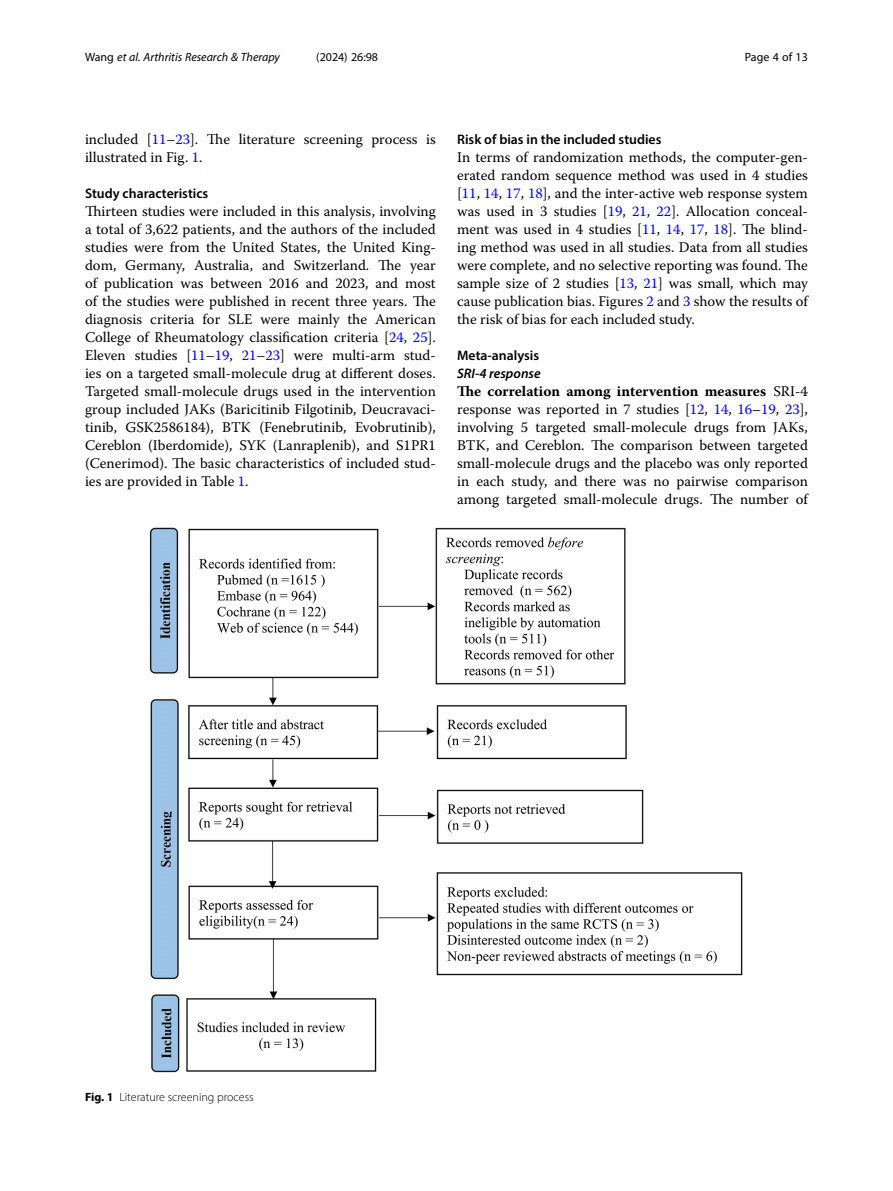
<style>
.page{position:relative;width:893px;height:1191px;background:#fff}
.page>*{position:absolute;margin:0;border:0;box-sizing:border-box;transform-origin:0 0}
.Body_Text{font:14.7px/18px "Warnock Pro";color:#000;text-align:justify}
.Formalpara_RuninHead{font:14.7px/18px "Warnock Pro";color:#000;text-align:justify}
.Head_2{font:600 13.8px "Myriad Pro";color:#000}
.Head_3_after_2{font:italic 600 13.8px "Myriad Pro";color:#000}
.t1{font:italic 12px "Myriad Pro";color:#000}
.Figure_Caption{font:300 12px "Myriad Pro";color:#000}
.t2{font:12px "Myriad Pro";color:#000}
.s1{font-style:normal}
.s2{color:#00f}
.s3{font-weight:700}
</style>
<div class="page">
<img style="left:149px;top:527px;width:594px;height:546px">
<p class="t1" style="left:85px;top:50px;width:196px"><span class="s1">Wang</span> et al. Arthritis Research &amp; Therapy</p>
<p class="t2" style="left:316px;top:50px;width:63px">(2024) 26:98</p>
<p class="t2" style="left:745px;top:50px;width:65px">Page 4 of 13</p>
<p class="Body_Text" style="left:85px;top:130px;width:352px">included [<span class="s2">11</span>–<span class="s2">23</span>]. The literature screening process is illustrated in Fig. <span class="s2">1</span>.</p>
<p class="Head_2" style="left:85px;top:185px;width:125px">Study characteristics</p>
<p class="Body_Text" style="left:85px;top:202px;width:352px">Thirteen studies were included in this analysis, involving a total of 3,622 patients, and the authors of the included studies were from the United States, the United King&shy;dom, Germany, Australia, and Switzerland. The year of publication was between 2016 and 2023, and most of the studies were published in recent three years. The diagnosis criteria for SLE were mainly the American College of Rheumatology classification criteria [<span class="s2">24</span>, <span class="s2">25</span>].<br>Eleven studies [<span class="s2">11</span>–<span class="s2">19</span>, <span class="s2">21</span>–<span class="s2">23</span>] were multi-arm stud&shy;ies on a targeted small-molecule drug at different doses.<br>Targeted small-molecule drugs used in the intervention group included JAKs (Baricitinib Filgotinib, Deucravaci&shy;tinib, GSK2586184), BTK (Fenebrutinib, Evobrutinib), Cereblon (Iberdomide), SYK (Lanraplenib), and S1PR1 (Cenerimod). The basic characteristics of included stud&shy;ies are provided in Table <span class="s2">1</span>.</p>
<p class="Head_2" style="left:457px;top:131px;width:206px">Risk of bias in the included studies</p>
<p class="Body_Text" style="left:457px;top:148px;width:352px">In terms of randomization methods, the computer-gen&shy;erated random sequence method was used in 4 studies [<span class="s2">11</span>, <span class="s2">14</span>, <span class="s2">17</span>, <span class="s2">18</span>], and the inter-active web response system was used in 3 studies [<span class="s2">19</span>, <span class="s2">21</span>, <span class="s2">22</span>]. Allocation conceal&shy;ment was used in 4 studies [<span class="s2">11</span>, <span class="s2">14</span>, <span class="s2">17</span>, <span class="s2">18</span>]. The blind&shy;ing method was used in all studies. Data from all studies were complete, and no selective reporting was found. The sample size of 2 studies [<span class="s2">13</span>, <span class="s2">21</span>] was small, which may cause publication bias. Figures <span class="s2">2</span> and <span class="s2">3</span> show the results of the risk of bias for each included study.</p>
<p class="Head_2" style="left:457px;top:347px;width:84px">Meta-analysis</p>
<p class="Head_3_after_2" style="left:457px;top:365px;width:85px">SRI-4 response</p>
<p class="Formalpara_RuninHead" style="left:457px;top:382px;width:352px"><span class="s3">The correlation among intervention measures</span> SRI-4 response was reported in 7 studies [<span class="s2">12</span>, <span class="s2">14</span>, <span class="s2">16</span>–<span class="s2">19</span>, <span class="s2">23</span>], involving 5 targeted small-molecule drugs from JAKs, BTK, and Cereblon. The comparison between targeted small-molecule drugs and the placebo was only reported in each study, and there was no pairwise comparison among targeted small-molecule drugs. The number of</p>
<p class="Figure_Caption" style="left:85px;top:1089px;width:170px"><span class="s3">Fig. 1</span> Literature screening process</p>
</div>
